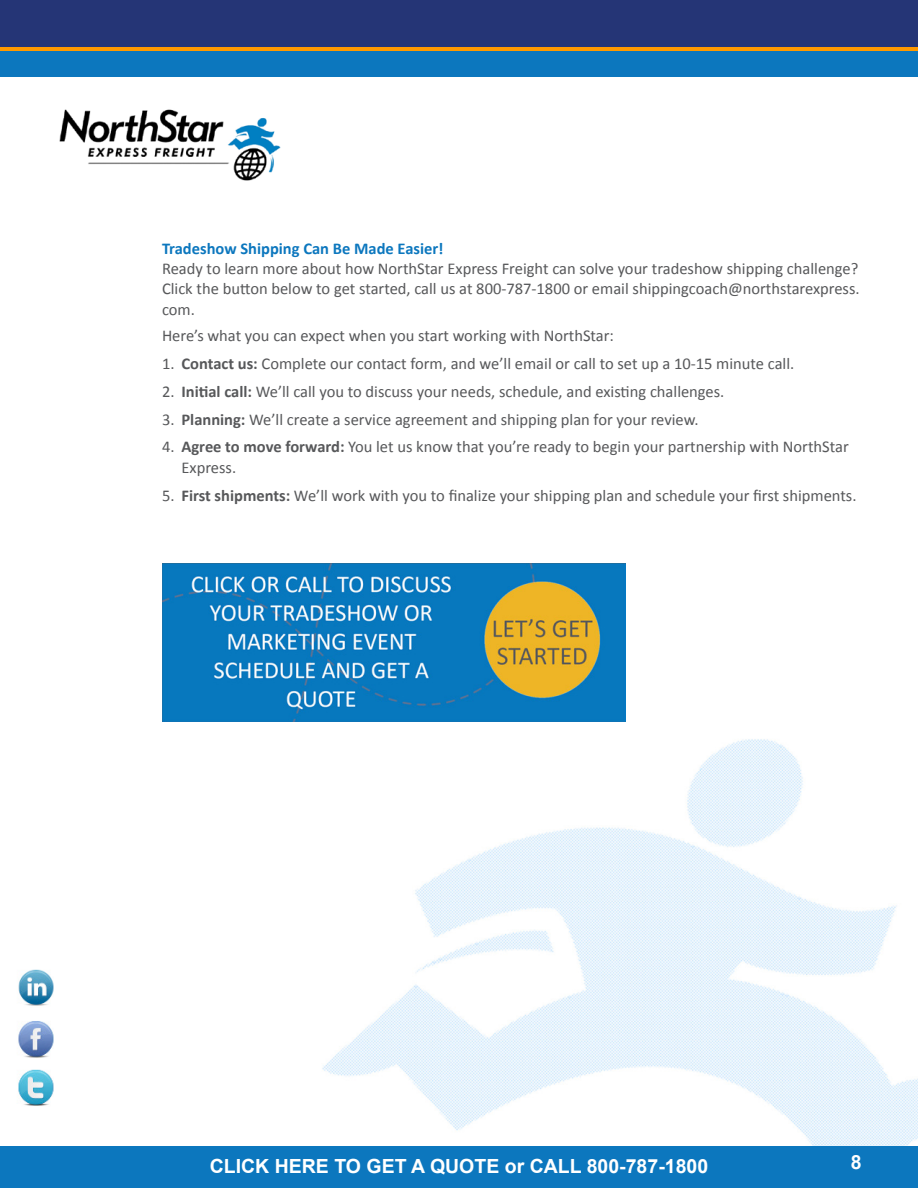
<style>
.page{position:relative;width:918px;height:1188px;background:#fff}
.page>*{position:absolute;margin:0;border:0;box-sizing:border-box;transform-origin:0 0}
.t1{font:700 19.5px "Arial";color:#fff}
.Bullet{font:16.5px/21px "Calibri";color:#57585a}
.Text{font:16.5px/20.1px "Calibri";color:#57585a;text-align:justify}
.Subhead{font:700 16.5px "Calibri";color:#0c77be}
.s1{font-weight:700}
</style>
<div class="page">
<svg style="left:0;top:46px;width:918px;height:6px;background:#b28233"></svg>
<div style="left:0;top:52px;width:918px;height:25px;background:#0c77be"></div>
<div style="left:0;top:0;width:918px;height:46px;background:#253576"></div>
<img style="left:300px;top:739px;width:618px;height:408px">
<div style="left:0;top:1147px;width:918px;height:41px;background:#0c77be"></div>
<img style="left:59px;top:109px;width:222px;height:72px">
<img style="left:18px;top:1021px;width:36px;height:37px">
<img style="left:18px;top:969px;width:36px;height:37px">
<img style="left:18px;top:1069px;width:36px;height:37px">
<img style="left:162px;top:564px;width:464px;height:158px">
<p class="Subhead" style="left:162px;top:238px;width:283px">Tradeshow Shipping Can Be Made Easier!</p>
<p class="Text" style="left:162px;top:259px;width:699px">Ready to learn more about how NorthStar Express Freight can solve your tradeshow shipping challenge?<br>Click the button below to get started, call us at 800-787-1800 or email shippingcoach@northstarexpress. com.</p>
<p class="Text" style="left:162px;top:326px;width:454px">Here’s what you can expect when you start working with NorthStar:</p>
<p class="Bullet" style="left:162px;top:353px;width:634px">1. <span class="s1">Contact us:</span> Complete our contact form, and we’ll email or call to set up a 10-15 minute call.</p>
<p class="Bullet" style="left:162px;top:381px;width:564px">2. <span class="s1">Initial call:</span> We’ll call you to discuss your needs, schedule, and existing challenges.</p>
<p class="Bullet" style="left:162px;top:409px;width:538px">3. <span class="s1">Planning:</span> We’ll create a service agreement and shipping plan for your review.</p>
<p class="Bullet" style="left:182px;top:437px;width:669px;text-indent:-20px">4. <span class="s1">Agree to move forward:</span> You let us know that you’re ready to begin your partnership with NorthStar<br>Express.</p>
<p class="Bullet" style="left:162px;top:485px;width:696px">5. <span class="s1">First shipments:</span> We’ll work with you to finalize your shipping plan and schedule your first shipments.</p>
<p class="t1" style="left:210px;top:1153px;width:500px">CLICK HERE TO GET A QUOTE or CALL 800-787-1800</p>
<p class="t1" style="left:851px;top:1149px;width:12px">8</p>
</div>
